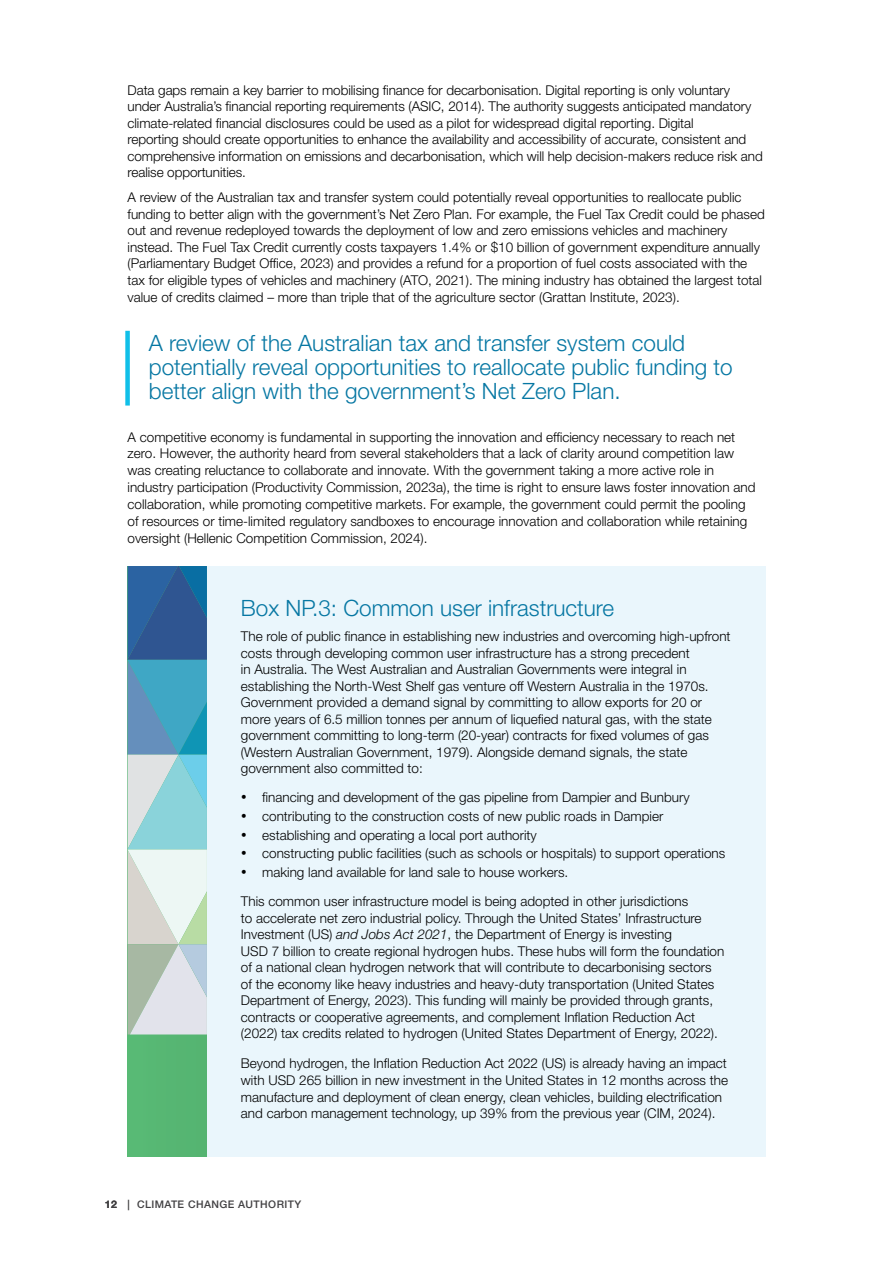
<style>
.page{position:relative;width:893px;height:1263px;background:#fff}
.page>*{position:absolute;margin:0;border:0;box-sizing:border-box;transform-origin:0 0}
.t1{font:300 22.5px/24px "Helvetica Neue LT Std";color:#0677a3}
.t2{font:300 13.5px/16.5px "Helvetica Neue LT Std";color:#000}
.t3{font:500 10.5px "Helvetica Neue LT Std";letter-spacing:.04em;color:#414042}
.s1{font-style:italic}
.s2{font-weight:700}
</style>
<div class="page">
<div style="left:125px;top:331px;width:5px;height:75px;background:#10bfe8"></div>
<div style="left:128px;top:566px;width:79px;height:591px;background:#56b673"></div>
<div style="left:207px;top:566px;width:558px;height:591px;background:#eaf6fc"></div>
<svg style="left:128px;top:566px;width:79px;height:468px;background:#8bb5c7"></svg>
<p class="t2" style="left:128px;top:81px;width:637px">Data gaps remain a key barrier to mobilising finance for decarbonisation. Digital reporting is only voluntary under Australia’s financial reporting requirements (ASIC, 2014). The authority suggests anticipated mandatory climate-related financial disclosures could be used as a pilot for widespread digital reporting. Digital<br>reporting should create opportunities to enhance the availability and accessibility of accurate, consistent and comprehensive information on emissions and decarbonisation, which will help decision-makers reduce risk and realise opportunities.</p>
<p class="t2" style="left:128px;top:189px;width:639px">A review of the Australian tax and transfer system could potentially reveal opportunities to reallocate public funding to better align with the government’s Net Zero Plan. For example, the Fuel Tax Credit could be phased out and revenue redeployed towards the deployment of low and zero emissions vehicles and machinery instead. The Fuel Tax Credit currently costs taxpayers 1.4% or $10 billion of government expenditure annually (Parliamentary Budget Office, 2023) and provides a refund for a proportion of fuel costs associated with the tax for eligible types of vehicles and machinery (ATO, 2021). The mining industry has obtained the largest total value of credits claimed – more than triple that of the agriculture sector (Grattan Institute, 2023).</p>
<h1 class="t1" style="left:149px;top:331px;width:585px">A review of the Australian tax and transfer system could potentially reveal opportunities to reallocate public funding to better align with the government’s Net Zero Plan.</h1>
<p class="t2" style="left:128px;top:428px;width:629px">A competitive economy is fundamental in supporting the innovation and efficiency necessary to reach net zero. However, the authority heard from several stakeholders that a lack of clarity around competition law was creating reluctance to collaborate and innovate. With the government taking a more active role in industry participation (Productivity Commission, 2023a), the time is right to ensure laws foster innovation and collaboration, while promoting competitive markets. For example, the government could permit the pooling of resources or time-limited regulatory sandboxes to encourage innovation and collaboration while retaining oversight (Hellenic Competition Commission, 2024).</p>
<h1 class="t1" style="left:241px;top:596px;width:375px">Box NP.3: Common user infrastructure</h1>
<p class="t2" style="left:241px;top:628px;width:491px">The role of public finance in establishing new industries and overcoming high-upfront costs through developing common user infrastructure has a strong precedent<br>in Australia. The West Australian and Australian Governments were integral in establishing the North-West Shelf gas venture off Western Australia in the 1970s.<br>Government provided a demand signal by committing to allow exports for 20 or more years of 6.5 million tonnes per annum of liquefied natural gas, with the state government committing to long-term (20-year) contracts for fixed volumes of gas (Western Australian Government, 1979). Alongside demand signals, the state government also committed to:</p>
<p class="t2" style="left:241px;top:789px;width:450px">• financing and development of the gas pipeline from Dampier and Bunbury</p>
<p class="t2" style="left:241px;top:808px;width:424px">• contributing to the construction costs of new public roads in Dampier</p>
<p class="t2" style="left:241px;top:826px;width:297px">• establishing and operating a local port authority</p>
<p class="t2" style="left:241px;top:845px;width:486px">• constructing public facilities (such as schools or hospitals) to support operations</p>
<p class="t2" style="left:241px;top:857px;width:449px;line-height:29.2px">• making land available for land sale to house workers.<br>This common user infrastructure model is being adopted in other jurisdictions</p>
<p class="t2" style="left:241px;top:909px;width:485px">to accelerate net zero industrial policy. Through the United States’ Infrastructure Investment (US) <span class="s1">and Jobs Act 2021</span>, the Department of Energy is investing<br>USD 7 billion to create regional hydrogen hubs. These hubs will form the foundation of a national clean hydrogen network that will contribute to decarbonising sectors of the economy like heavy industries and heavy-duty transportation (United States Department of Energy, 2023). This funding will mainly be provided through grants, contracts or cooperative agreements, and complement Inflation Reduction Act (2022) tax credits related to hydrogen (United States Department of Energy, 2022).</p>
<p class="t2" style="left:241px;top:1054px;width:489px">Beyond hydrogen, the Inflation Reduction Act 2022 (US) is already having an impact with USD 265 billion in new investment in the United States in 12 months across the manufacture and deployment of clean energy, clean vehicles, building electrification and carbon management technology, up 39% from the previous year (CIM, 2024).</p>
<p class="t3" style="left:105px;top:1198px;width:198px"><span class="s2">12</span> | CLIMATE CHANGE AUTHORITY</p>
</div>
